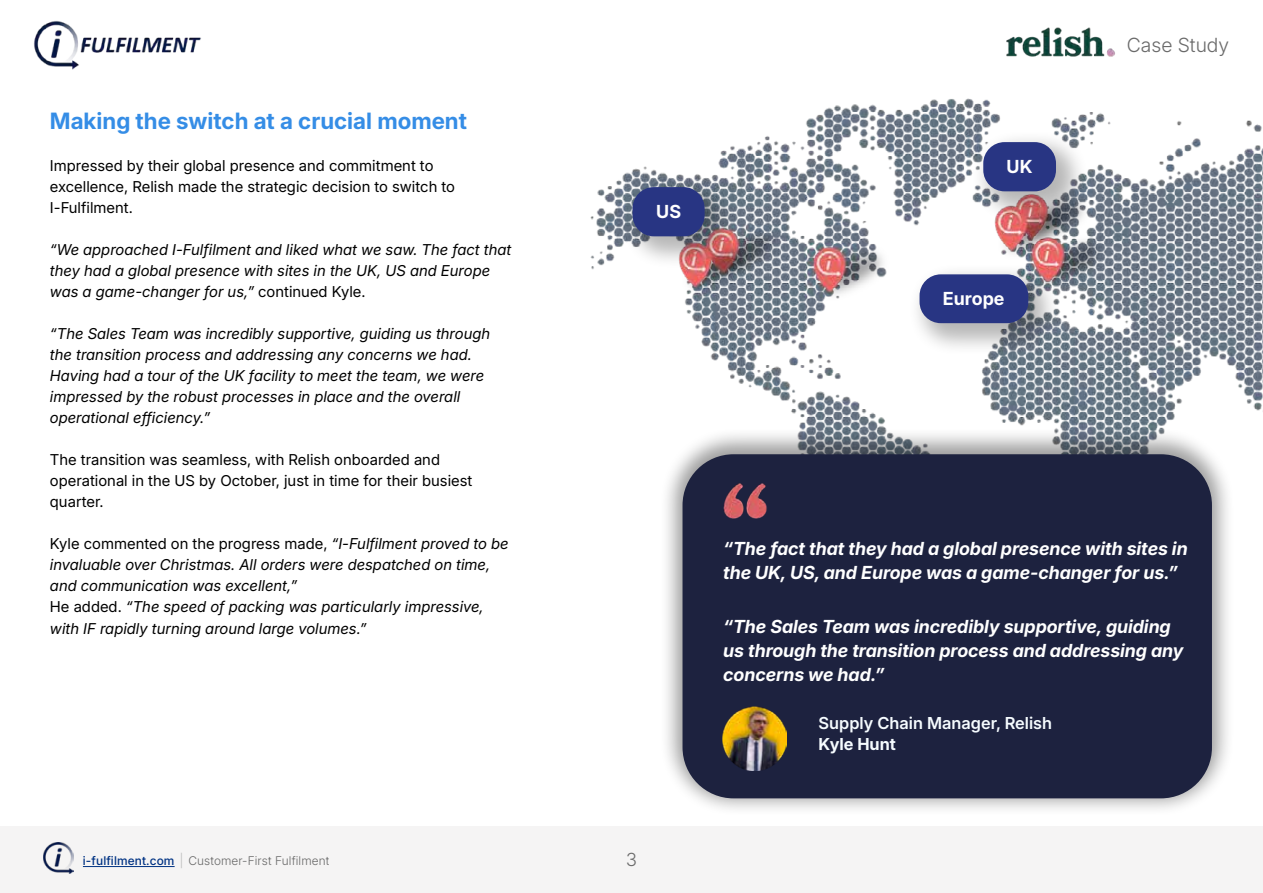
<style>
.page{position:relative;width:1263px;height:893px;background:#fff}
.page>*{position:absolute;margin:0;border:0;box-sizing:border-box;transform-origin:0 0}
.t1{font:700 22.5px "Inter 18 pt";color:#358de6}
.t2{font:300 19.5px "Inter 18 pt";color:#6a6a6a}
.t3{font:italic 700 18px/24px "Inter 18 pt";letter-spacing:-.005em;color:#fff}
.t4{font:700 18px "Inter 18 pt";color:#fff}
.t5{font:300 18px "Inter 18 pt";color:#6a6a6a}
.t6{font:600 16.5px "Inter 18 pt";color:#f6fcff}
.t7{font:700 16.5px "Inter 18 pt";color:#f6fcff}
.t8{font:italic 15px/21px "Inter 18 pt";color:#000}
.t9{font:15px/21px "Inter 18 pt";color:#000}
.t10{font:300 12px "Inter 18 pt";letter-spacing:.01em;color:#6a6a6a}
.s1{font-style:normal}
.s2{font-weight:500;color:#003283}
.s3{font-family:"Montserrat";font-size:16.5px;color:#bcbcbc}
</style>
<div class="page">
<img style="left:590px;top:98px;width:673px;height:330px">
<div style="left:620px;top:175px;width:117px;height:94px;background:#000;opacity:.29"></div>
<div style="left:632px;top:187px;width:73px;height:49px;background:#283583;border-radius:21px"></div>
<div style="left:971px;top:130px;width:117px;height:94px;background:#000;opacity:.29"></div>
<div style="left:983px;top:142px;width:73px;height:49px;background:#283583;border-radius:21px"></div>
<div style="left:907px;top:262px;width:154px;height:95px;background:#000;opacity:.29"></div>
<div style="left:919px;top:274px;width:109px;height:49px;background:#283583;border-radius:21px"></div>
<div style="left:660px;top:428px;width:574px;height:389px;background:#000;opacity:.39"></div>
<div style="left:682px;top:454px;width:530px;height:344px;background:#1d223f;border-radius:51px"></div>
<img style="left:723px;top:483px;width:44px;height:36px">
<img style="left:722px;top:707px;width:64px;height:63px">
<div style="left:0;top:826px;width:1263px;height:67px;background:#f5f4f4"></div>
<hr style="left:83px;top:866px;width:92px;height:1px;background:#003283">
<img style="left:44px;top:842px;width:30px;height:31px">
<img style="left:34px;top:21px;width:167px;height:48px">
<img style="left:1006px;top:27px;width:109px;height:30px">
<h1 class="t1" style="left:50px;top:104px;width:419px">Making the switch at a crucial moment</h1>
<p class="t9" style="left:50px;top:155px;width:407px">Impressed by their global presence and commitment to excellence, Relish made the strategic decision to switch to<br>I-Fulfilment.</p>
<p class="t8" style="left:50px;top:239px;width:463px">“We approached I-Fulfilment and liked what we saw. The fact that they had a global presence with sites in the UK, US and Europe was a game-changer for us,” <span class="s1">continued Kyle.</span></p>
<p class="t8" style="left:50px;top:323px;width:442px">“The Sales Team was incredibly supportive, guiding us through the transition process and addressing any concerns we had.<br>Having had a tour of the UK facility to meet the team, we were impressed by the robust processes in place and the overall operational efficiency.”</p>
<p class="t9" style="left:50px;top:449px;width:424px">The transition was seamless, with Relish onboarded and operational in the US by October, just in time for their busiest quarter.</p>
<p class="t8" style="left:50px;top:533px;width:460px"><span class="s1">Kyle commented on the progress made,</span> “I-Fulfilment proved to be invaluable over Christmas. All orders were despatched on time, and communication was excellent,”<br><span class="s1">He added.</span> “The speed of packing was particularly impressive, with IF rapidly turning around large volumes.”</p>
<p class="t4" style="left:656px;top:198px;width:26px">US</p>
<p class="t10" style="left:83px;top:851px;width:248px"><span class="s2">i-fulfilment.com</span> <span class="s3">|</span> Customer-First Fulfilment</p>
<p class="t5" style="left:626px;top:846px;width:12px">3</p>
<p class="t4" style="left:1006px;top:153px;width:27px">UK</p>
<p class="t4" style="left:943px;top:285px;width:63px">Europe</p>
<h2 class="t2" style="left:1127px;top:31px;width:104px">Case Study</h2>
<p class="t3" style="left:723px;top:536px;width:466px">“The fact that they had a global presence with sites in the UK, US, and Europe was a game-changer for us.”</p>
<p class="t3" style="left:723px;top:614px;width:462px">“The Sales Team was incredibly supportive, guiding us through the transition process and addressing any concerns we had.”</p>
<p class="t6" style="left:819px;top:710px;width:235px">Supply Chain Manager, Relish</p>
<p class="t7" style="left:819px;top:731px;width:79px">Kyle Hunt</p>
</div>
